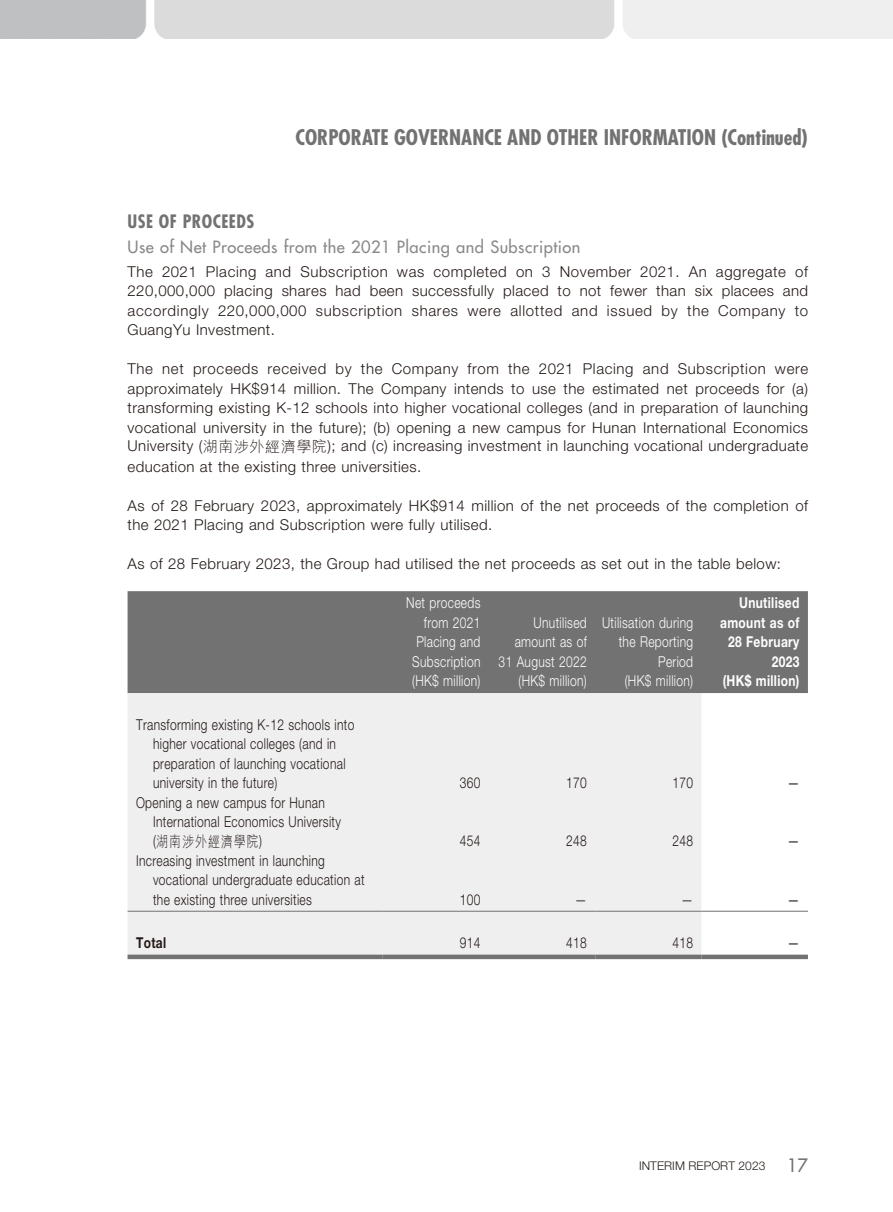
<style>
.page{position:relative;width:893px;height:1212px;background:#fff}
.page>*{position:absolute;margin:0;border:0;box-sizing:border-box;transform-origin:0 0}
.t1{font:700 condensed 21px "Futura Std";color:#727272}
.t2{font:700 condensed 18px "Futura Std";letter-spacing:.025em;color:#727272}
.t3{font:500 16.5px "Futura Std";letter-spacing:.03em;color:#898989}
.t4{font:300 15px/19.5px "Helvetica Neue LT Std";letter-spacing:.03em;color:#231916;text-align:justify}
.t5{font:300 15px/19.5px "Helvetica Neue LT Std";letter-spacing:.03em;color:#231916;scale:.8 1}
.t6{font:300 15px/19.5px "Helvetica Neue LT Std";letter-spacing:.03em;color:#fff;text-align:right;scale:.8 1}
.t7{font:700 15px/19.5px "Helvetica Neue LT Std";letter-spacing:.03em;color:#fff;text-align:right;scale:.8 1}
.t8{font:300 15px "M Hei HK";letter-spacing:.08em;color:#231916;scale:.8 1}
.t9{font:700 15px "Helvetica Neue LT Std";letter-spacing:.03em;color:#231916;scale:.8 1}
.t10{font:700 15px "Helvetica Neue LT Std";color:#727272;scale:.8 1}
.t11{font:300 12px "Helvetica Neue LT Std";letter-spacing:.005em;color:#231916}
.s1{font-family:"M Hei HK"}
.s2{font-family:"Helvetica Neue LT Std"}
.s3{font-family:"Futura Std";font-weight:500;font-size:18px;color:#727272}
</style>
<div class="page">
<div style="left:128px;top:591px;width:680px;height:102px;background:#727272"></div>
<div style="left:128px;top:693px;width:574px;height:261px;background:#efeff0"></div>
<hr style="left:128px;top:911px;width:255px;height:1px;background:#727272">
<hr style="left:383px;top:911px;width:106px;height:1px;background:#727272">
<hr style="left:489px;top:911px;width:106px;height:1px;background:#727272">
<hr style="left:595px;top:911px;width:107px;height:1px;background:#727272">
<hr style="left:702px;top:911px;width:106px;height:1px;background:#727272">
<div style="left:128px;top:954px;width:255px;height:5px;background:#727272"></div>
<div style="left:383px;top:954px;width:106px;height:5px;background:#727272"></div>
<div style="left:489px;top:954px;width:106px;height:5px;background:#727272"></div>
<div style="left:595px;top:954px;width:107px;height:5px;background:#727272"></div>
<div style="left:702px;top:954px;width:106px;height:5px;background:#727272"></div>
<h1 class="t1" style="left:296px;top:124px;width:514px">CORPORATE GOVERNANCE AND OTHER INFORMATION (Continued)</h1>
<p class="t2" style="left:128px;top:210px;width:128px">USE OF PROCEEDS</p>
<p class="t3" style="left:128px;top:236px;width:454px">Use of Net Proceeds from the 2021 Placing and Subscription</p>
<p class="t4" style="left:128px;top:261px;width:682px">The 2021 Placing and Subscription was completed on 3 November 2021. An aggregate of 220,000,000 placing shares had been successfully placed to not fewer than six placees and accordingly 220,000,000 subscription shares were allotted and issued by the Company to GuangYu Investment.</p>
<p class="t4" style="left:128px;top:359px;width:682px">The net proceeds received by the Company from the 2021 Placing and Subscription were approximately HK$914 million. The Company intends to use the estimated net proceeds for (a) transforming existing K-12 schools into higher vocational colleges (and in preparation of launching vocational university in the future); (b) opening a new campus for Hunan International Economics University (<span class="s1">湖南涉外經濟學院</span>); and (c) increasing investment in launching vocational undergraduate education at the existing three universities.</p>
<p class="t4" style="left:128px;top:495px;width:682px">As of 28 February 2023, approximately HK$914 million of the net proceeds of the completion of the 2021 Placing and Subscription were fully utilised.</p>
<p class="t4" style="left:128px;top:554px;width:655px">As of 28 February 2023, the Group had utilised the net proceeds as set out in the table below:</p>
<p class="t6" style="left:406px;top:593px;width:94px">Net proceeds from 2021<br>Placing and<br>Subscription</p>
<p class="t7" style="left:720px;top:593px;width:101px">Unutilised amount as of<br>28 February<br>2023</p>
<p class="t6" style="left:499px;top:612px;width:112px">Unutilised amount as of<br>31 August 2022</p>
<p class="t6" style="left:602px;top:612px;width:115px">Utilisation during the Reporting<br>Period</p>
<p class="t5" style="left:153px;top:714px;width:253px;text-indent:-17px">Transforming existing K-12 schools into higher vocational colleges (and in preparation of launching vocational university in the future)</p>
<p class="t6" style="left:412px;top:671px;width:87px">(HK$ million)</p>
<p class="t6" style="left:518px;top:671px;width:87px">(HK$ million)</p>
<p class="t6" style="left:625px;top:671px;width:87px">(HK$ million)</p>
<p class="t7" style="left:723px;top:671px;width:97px">(HK$ million)</p>
<p class="t5" style="left:460px;top:773px;width:27px">360</p>
<p class="t5" style="left:566px;top:773px;width:27px">170</p>
<p class="t5" style="left:672px;top:773px;width:27px">170</p>
<p class="t10" style="left:787px;top:773px;width:16px">—</p>
<p class="t5" style="left:153px;top:792px;width:236px;text-indent:-17px">Opening a new campus for Hunan<br>International Economics University</p>
<p class="t8" style="left:153px;top:833px;width:138px"><span class="s2">(</span>湖南涉外經濟學院<span class="s2">)</span></p>
<p class="t5" style="left:460px;top:831px;width:27px">454</p>
<p class="t5" style="left:566px;top:831px;width:27px">248</p>
<p class="t5" style="left:672px;top:831px;width:27px">248</p>
<p class="t10" style="left:787px;top:831px;width:16px">—</p>
<p class="t5" style="left:153px;top:850px;width:266px;text-indent:-17px">Increasing investment in launching vocational undergraduate education at the existing three universities</p>
<p class="t5" style="left:460px;top:889px;width:27px">100</p>
<p class="t5" style="left:575px;top:889px;width:16px">—</p>
<p class="t5" style="left:681px;top:889px;width:16px">—</p>
<p class="t10" style="left:787px;top:890px;width:16px">—</p>
<p class="t9" style="left:136px;top:933px;width:39px">Total</p>
<p class="t5" style="left:460px;top:933px;width:27px">914</p>
<p class="t5" style="left:566px;top:933px;width:27px">418</p>
<p class="t5" style="left:672px;top:933px;width:27px">418</p>
<p class="t10" style="left:787px;top:933px;width:16px">—</p>
<p class="t11" style="left:639px;top:1158px;width:170px">INTERIM REPORT 2023 <span class="s3">17</span></p>
</div>
